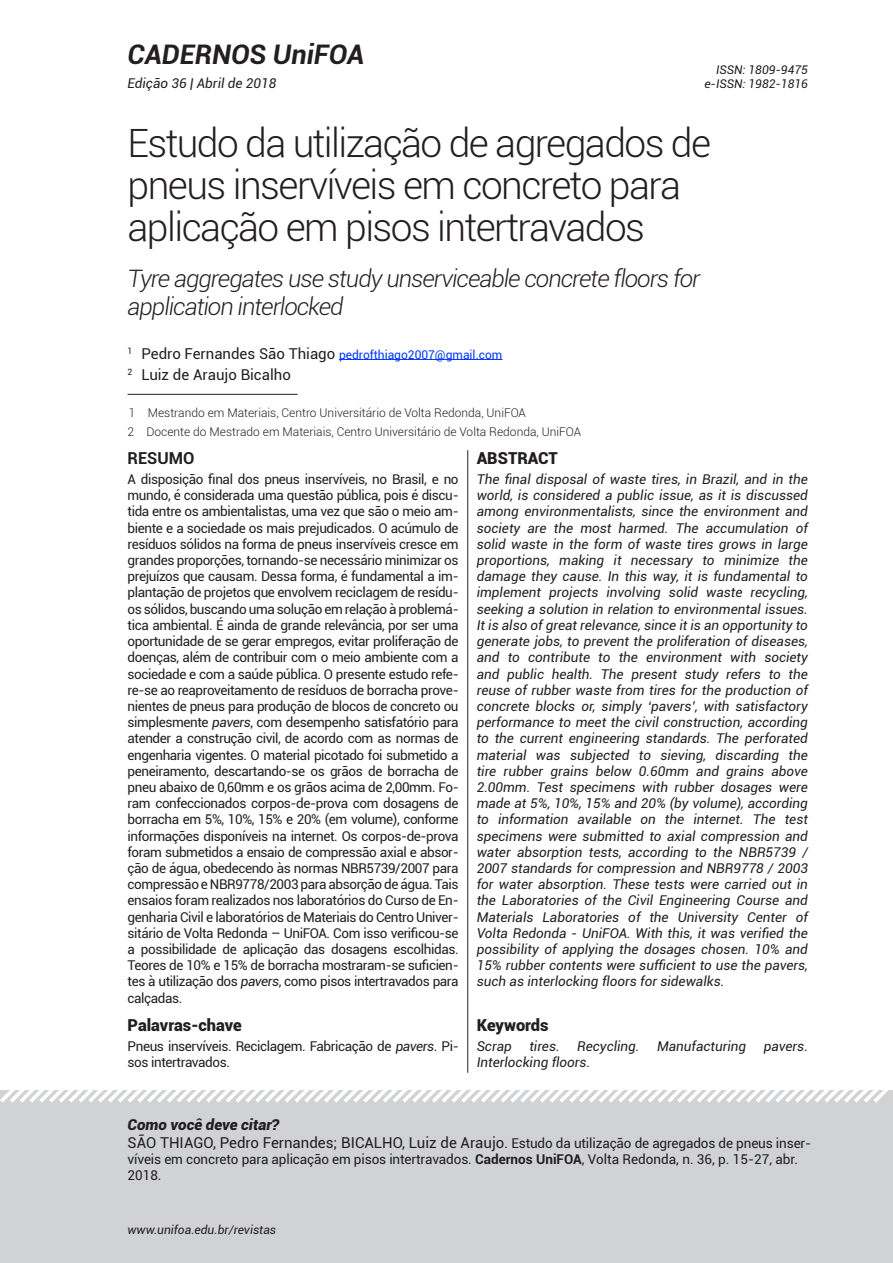
<style>
.page{position:relative;width:893px;height:1263px;background:#fff}
.page>*{position:absolute;margin:0;border:0;box-sizing:border-box;transform-origin:0 0}
.Título_do_Trabalho{font:300 39px/42px "Roboto";letter-spacing:-.04em;color:#231f20}
.t1{font:italic 700 27px "Roboto";color:#231f20}
.Título_Inglês{font:italic 300 24px/28.8px "Roboto";letter-spacing:-.04em;color:#231f20}
.t2{font:900 16.5px "Roboto";color:#231f20}
.t3{font:700 16.5px "Roboto";color:#231f20}
.como_citar{font:15px "Roboto";color:#231f20}
.Autores{font:15px "Roboto";color:#231f20}
.t4{font:italic 900 15px "Roboto";color:#231f20}
.Resumo{font:13.5px/16.2px "Roboto";letter-spacing:-.03em;color:#231f20;text-align:justify}
.Abstract{font:italic 13.5px/16.2px "Roboto";color:#231f20;text-align:justify}
.como_citar-2{font:13.5px/16.2px "Roboto";letter-spacing:-.01em;color:#231f20}
.Nota_de_rodapé{font:300 12px "Roboto";color:#231f20}
.Nota_de_rodapé_com_n{font:300 12px "Roboto";color:#231f20}
.t5{font:italic 12px "Roboto";color:#231f20}
.Autores-2{font:12px "Roboto";color:#0038ff}
.s1{font-size:15px;color:#231f20}
.s2{font-style:italic}
.s3{font-size:13.5px}
.s4{font-weight:700}
</style>
<div class="page">
<div style="left:0;top:1091px;width:893px;height:172px;background:#d1d2d4"></div>
<svg style="left:0;top:1090px;width:893px;height:13px"></svg>
<hr style="left:339px;top:359px;width:163px;height:1px;background:#0038ff">
<hr style="left:128px;top:394px;width:170px;height:1px;background:#231f20">
<hr style="left:467px;top:450px;width:1px;height:623px;background:#231f20">
<h2 class="t1" style="left:128px;top:36px;width:238px">CADERNOS UniFOA</h2>
<p class="t5" style="left:716px;top:61px;width:93px">ISSN: 1809-9475</p>
<p class="Abstract" style="left:128px;top:75px;width:150px">Edição 36 | Abril de 2018</p>
<p class="t5" style="left:704px;top:75px;width:105px">e-ISSN: 1982-1816</p>
<p class="Título_do_Trabalho" style="left:128px;top:121px;width:585px">Estudo da utilização de agregados de pneus inservíveis em concreto para aplicação em pisos intertravados</p>
<p class="Título_Inglês" style="left:128px;top:263px;width:574px">Tyre aggregates use study unserviceable concrete floors for application interlocked</p>
<p class="Autores-2" style="left:128px;top:346px;width:376px"><sup>1</sup> <span class="s1">Pedro Fernandes São Thiago</span> pedrofthiago2007@gmail.com</p>
<p class="Autores" style="left:128px;top:364px;width:165px"><sup>2</sup> Luiz de Araujo Bicalho</p>
<p class="Nota_de_rodapé_com_n" style="left:129px;top:405px;width:399px">1 Mestrando em Materiais, Centro Universitário de Volta Redonda, UniFOA</p>
<p class="Nota_de_rodapé" style="left:128px;top:423px;width:455px">2 Docente do Mestrado em Materiais, Centro Universitário de Volta Redonda, UniFOA</p>
<p class="t2" style="left:477px;top:446px;width:83px">ABSTRACT</p>
<p class="Abstract" style="left:477px;top:471px;width:333px">The final disposal of waste tires, in Brazil, and in the world, is considered a public issue, as it is discussed among environmentalists, since the environment and society are the most harmed. The accumulation of solid waste in the form of waste tires grows in large proportions, making it necessary to minimize the damage they cause. In this way, it is fundamental to implement projects involving solid waste recycling, seeking a solution in relation to environmental issues.<br>It is also of great relevance, since it is an opportunity to generate jobs, to prevent the proliferation of diseases, and to contribute to the environment with society and public health. The present study refers to the reuse of rubber waste from tires for the production of concrete blocks or, simply ‘pavers’, with satisfactory performance to meet the civil construction, according to the current engineering standards. The perforated material was subjected to sieving, discarding the tire rubber grains below 0.60mm and grains above 2.00mm. Test specimens with rubber dosages were made at 5%, 10%, 15% and 20% (by volume), according to information available on the internet. The test specimens were submitted to axial compression and water absorption tests, according to the NBR5739 / 2007 standards for compression and NBR9778 / 2003 for water absorption. These tests were carried out in the Laboratories of the Civil Engineering Course and Materials Laboratories of the University Center of Volta Redonda - UniFOA. With this, it was verified the possibility of applying the dosages chosen. 10% and 15% rubber contents were sufficient to use the pavers, such as interlocking floors for sidewalks.</p>
<p class="t2" style="left:477px;top:1013px;width:73px">Keywords</p>
<p class="Abstract" style="left:477px;top:1038px;width:37px">Scrap</p>
<p class="Abstract" style="left:529px;top:1038px;width:32px">tires.</p>
<p class="Abstract" style="left:577px;top:1038px;width:64px">Recycling.</p>
<p class="Abstract" style="left:657px;top:1038px;width:91px">Manufacturing</p>
<p class="Abstract" style="left:764px;top:1038px;width:46px">pavers.</p>
<p class="Abstract" style="left:477px;top:1054px;width:115px">Interlocking floors.</p>
<p class="t3" style="left:128px;top:446px;width:68px">RESUMO</p>
<p class="Resumo" style="left:128px;top:471px;width:333px">A disposição final dos pneus inservíveis, no Brasil, e no mundo, é considerada uma questão pública, pois é discu&shy;tida entre os ambientalistas, uma vez que são o meio am&shy;biente e a sociedade os mais prejudicados. O acúmulo de resíduos sólidos na forma de pneus inservíveis cresce em grandes proporções, tornando-se necessário minimizar os prejuízos que causam. Dessa forma, é fundamental a im&shy;plantação de projetos que envolvem reciclagem de resídu&shy;os sólidos, buscando uma solução em relação à problemá&shy;tica ambiental. É ainda de grande relevância, por ser uma oportunidade de se gerar empregos, evitar proliferação de doenças, além de contribuir com o meio ambiente com a sociedade e com a saúde pública. O presente estudo refe&shy;re-se ao reaproveitamento de resíduos de borracha prove&shy;nientes de pneus para produção de blocos de concreto ou simplesmente <span class="s2">pavers</span>, com desempenho satisfatório para atender a construção civil, de acordo com as normas de engenharia vigentes. O material picotado foi submetido a peneiramento, descartando-se os grãos de borracha de pneu abaixo de 0,60mm e os grãos acima de 2,00mm. Fo&shy;ram confeccionados corpos-de-prova com dosagens de borracha em 5%, 10%, 15% e 20% (em volume), conforme informações disponíveis na internet. Os corpos-de-prova foram submetidos a ensaio de compressão axial e absor&shy;ção de água, obedecendo às normas NBR5739/2007 para compressão e NBR9778/2003 para absorção de água. Tais ensaios foram realizados nos laboratórios do Curso de En&shy;genharia Civil e laboratórios de Materiais do Centro Univer&shy;sitário de Volta Redonda – UniFOA. Com isso verificou-se a possibilidade de aplicação das dosagens escolhidas.<br>Teores de 10% e 15% de borracha mostraram-se suficien&shy;tes à utilização dos <span class="s2">pavers</span>, como pisos intertravados para calçadas.</p>
<p class="t2" style="left:128px;top:1013px;width:116px">Palavras-chave</p>
<p class="Resumo" style="left:128px;top:1038px;width:333px">Pneus inservíveis. Reciclagem. Fabricação de <span class="s2">pavers</span>. Pi&shy;sos intertravados.</p>
<p class="t4" style="left:128px;top:1114px;width:153px">Como você deve citar?</p>
<p class="como_citar" style="left:128px;top:1132px;width:685px">SÃO THIAGO, Pedro Fernandes; BICALHO, Luiz de Araujo<span class="s3">. Estudo da utilização de agregados de pneus inser-</span></p>
<p class="como_citar-2" style="left:128px;top:1150px;width:672px">víveis em concreto para aplicação em pisos intertravados. <span class="s4">Cadernos UniFOA</span>, Volta Redonda, n. 36, p. 15-27, abr.<br>2018.</p>
<p class="t5" style="left:128px;top:1221px;width:150px">www.unifoa.edu.br/revistas</p>
</div>
